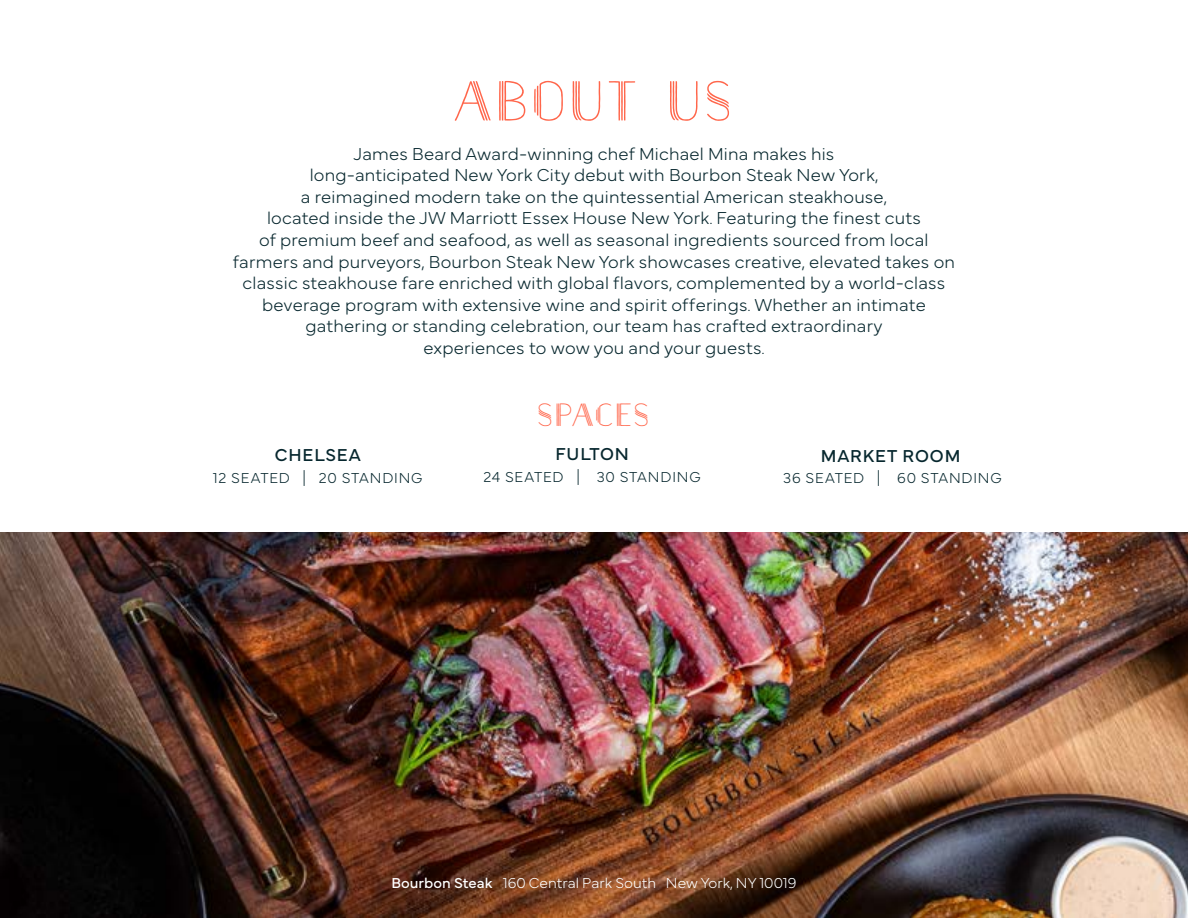
<style>
.page{position:relative;width:1188px;height:918px;background:#fff}
.page>*{position:absolute;margin:0;border:0;box-sizing:border-box;transform-origin:0 0}
.t1{font:52.5px "Naive Deco Sans Triple";letter-spacing:.045em;color:#ff664b}
.t2{font:30px "Naive Deco Sans Triple";letter-spacing:.01em;color:#ff664b}
.t3{font:100 18px/21.6px "Mundial";letter-spacing:.01em;color:#07272e;text-align:center}
.t4{font:18px "Mundial";letter-spacing:.05em;color:#07272e}
.t5{font:100 15px "Mundial";letter-spacing:.055em;color:#07272e}
.t6{font:100 15px "Mundial";color:#fff}
.s1{font-weight:400}
</style>
<div class="page">
<img style="left:0;top:532px;width:1188px;height:386px">
<h1 class="t1" style="left:454px;top:69px;width:281px">ABOUT US</h1>
<p class="t3" style="left:233px;top:141px;width:724px">James Beard Award-winning chef Michael Mina makes his<br>long-anticipated New York City debut with Bourbon Steak New York,<br>a reimagined modern take on the quintessential American steakhouse,<br>located inside the JW Marriott Essex House New York. Featuring the finest cuts<br>of premium beef and seafood, as well as seasonal ingredients sourced from local farmers and purveyors, Bourbon Steak New York showcases creative, elevated takes on classic steakhouse fare enriched with global flavors, complemented by a world-class beverage program with extensive wine and spirit offerings. Whether an intimate gathering or standing celebration, our team has crafted extraordinary<br>experiences to wow you and your guests.</p>
<p class="t4" style="left:275px;top:441px;width:87px">CHELSEA</p>
<p class="t5" style="left:213px;top:466px;width:211px">12 SEATED | 20 STANDING</p>
<h2 class="t2" style="left:536px;top:397px;width:115px">SPACES</h2>
<p class="t4" style="left:555px;top:440px;width:75px">FULTON</p>
<p class="t5" style="left:484px;top:465px;width:219px">24 SEATED | 30 STANDING</p>
<p class="t4" style="left:821px;top:442px;width:141px">MARKET ROOM</p>
<p class="t5" style="left:783px;top:467px;width:220px">36 SEATED | 60 STANDING</p>
<p class="t6" style="left:392px;top:871px;width:406px"><span class="s1">Bourbon Steak</span> 160 Central Park South New York, NY 10019</p>
</div>
